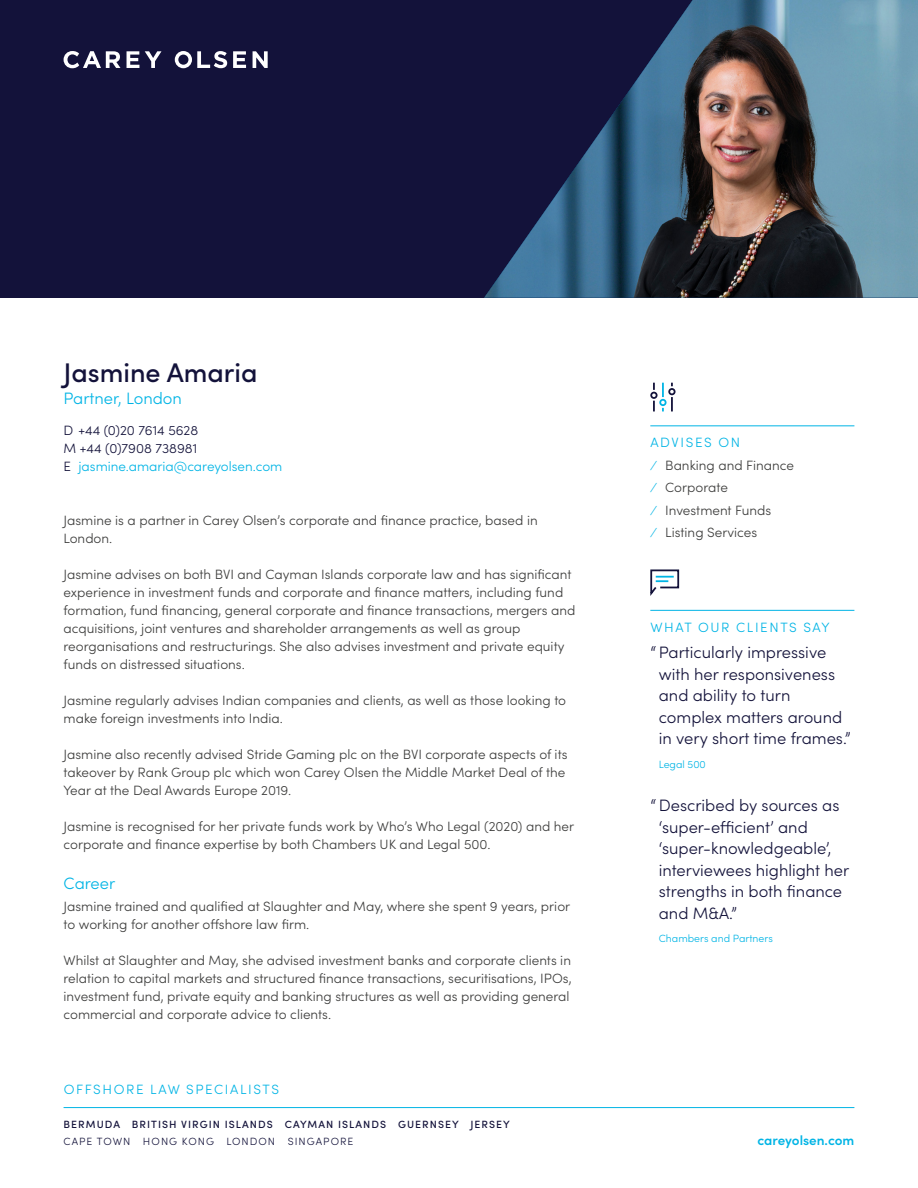
<style>
.page{position:relative;width:918px;height:1188px;background:#fff}
.page>*{position:absolute;margin:0;border:0;box-sizing:border-box;transform-origin:0 0}
.t1{font:500 27px "Sofia Pro";color:#13123a}
.t2{font:300 16.5px/21.6px "Sofia Pro";color:#13123a}
.t3{font:300 16.5px "Sofia Pro";color:#00b4e5}
.t4{font:300 13.5px/18px "Sofia Pro";color:#3c3c3b}
.t5{font:300 13.5px/18px "Sofia Pro";color:#13123a}
.t6{font:300 13.5px "Sofia Pro";letter-spacing:.12em;color:#00b4e5}
.t7{font:600 13.5px "Sofia Pro";color:#00b4e5}
.t8{font:500 10.5px "Sofia Pro";letter-spacing:.1em;color:#13123a}
.t9{font:300 10.5px "Sofia Pro";letter-spacing:.1em;color:#13123a}
.t10{font:300 10.5px "Sofia Pro";color:#00b4e5}
.s1{color:#00b4e5}
</style>
<div class="page">
<hr style="left:650px;top:425px;width:204px;height:1px;background:#00b4e5">
<hr style="left:650px;top:610px;width:204px;height:1px;background:#00b4e5">
<svg style="left:650px;top:382px;width:26px;height:30px"></svg>
<svg style="left:650px;top:569px;width:30px;height:27px"></svg>
<hr style="left:64px;top:1107px;width:790px;height:1px;background:#00b4e5">
<div style="left:0;top:0;width:918px;height:298px;background:#13123a"></div>
<svg style="left:127px;top:51px;width:12px;height:17px"></svg>
<svg style="left:145px;top:51px;width:17px;height:17px"></svg>
<svg style="left:233px;top:51px;width:13px;height:17px"></svg>
<svg style="left:253px;top:51px;width:15px;height:17px"></svg>
<svg style="left:175px;top:51px;width:52px;height:17px"></svg>
<svg style="left:64px;top:51px;width:57px;height:17px"></svg>
<img style="left:484px;top:0;width:434px;height:298px">
<h1 class="t1" style="left:64px;top:353px;width:195px">Jasmine Amaria</h1>
<p class="t3" style="left:64px;top:386px;width:120px">Partner, London</p>
<p class="t5" style="left:64px;top:421px;width:220px">D +44 (0)20 7614 5628<br>M +44 (0)7908 738981<br>E <span class="s1">jasmine.amaria@careyolsen.com</span></p>
<p class="t4" style="left:64px;top:511px;width:476px">Jasmine is a partner in Carey Olsen’s corporate and finance practice, based in<br>London.</p>
<p class="t4" style="left:64px;top:565px;width:513px">Jasmine advises on both BVI and Cayman Islands corporate law and has significant experience in investment funds and corporate and finance matters, including fund formation, fund financing, general corporate and finance transactions, mergers and acquisitions, joint ventures and shareholder arrangements as well as group reorganisations and restructurings. She also advises investment and private equity funds on distressed situations.</p>
<p class="t4" style="left:64px;top:691px;width:504px">Jasmine regularly advises Indian companies and clients, as well as those looking to make foreign investments into India.</p>
<p class="t4" style="left:64px;top:745px;width:505px">Jasmine also recently advised Stride Gaming plc on the BVI corporate aspects of its takeover by Rank Group plc which won Carey Olsen the Middle Market Deal of the<br>Year at the Deal Awards Europe 2019.</p>
<p class="t4" style="left:64px;top:817px;width:512px">Jasmine is recognised for her private funds work by Who’s Who Legal (2020) and her corporate and finance expertise by both Chambers UK and Legal 500.</p>
<p class="t3" style="left:64px;top:871px;width:53px">Career</p>
<p class="t4" style="left:64px;top:897px;width:508px">Jasmine trained and qualified at Slaughter and May, where she spent 9 years, prior to working for another offshore law firm.</p>
<p class="t4" style="left:64px;top:951px;width:510px">Whilst at Slaughter and May, she advised investment banks and corporate clients in relation to capital markets and structured finance transactions, securitisations, IPOs, investment fund, private equity and banking structures as well as providing general commercial and corporate advice to clients.</p>
<p class="t4" style="left:650px;top:431px;width:145px;line-height:22.5px"><span class="s1">ADVISES ON<br>⁄</span> Banking and Finance <span class="s1">⁄</span> Corporate<br><span class="s1">⁄</span> Investment Funds<br><span class="s1">⁄</span> Listing Services</p>
<p class="t6" style="left:650px;top:617px;width:181px">WHAT OUR CLIENTS SAY</p>
<p class="t2" style="left:659px;top:641px;width:194px;text-indent:-8px">“ Particularly impressive with her responsiveness and ability to turn complex matters around in very short time frames.”</p>
<p class="t10" style="left:659px;top:757px;width:48px">Legal 500</p>
<p class="t2" style="left:659px;top:794px;width:192px;text-indent:-8px">“ Described by sources as ‘super-efficient’ and ‘super-knowledgeable’, interviewees highlight her strengths in both finance and M&amp;A.”</p>
<p class="t10" style="left:659px;top:931px;width:116px">Chambers and Partners</p>
<p class="t6" style="left:64px;top:1080px;width:217px">OFFSHORE LAW SPECIALISTS</p>
<p class="t8" style="left:64px;top:1116px;width:448px">BERMUDA BRITISH VIRGIN ISLANDS CAYMAN ISLANDS GUERNSEY JERSEY</p>
<p class="t9" style="left:64px;top:1134px;width:291px">CAPE TOWN HONG KONG LONDON SINGAPORE</p>
<p class="t7" style="left:757px;top:1131px;width:98px">careyolsen.com</p>
</div>
